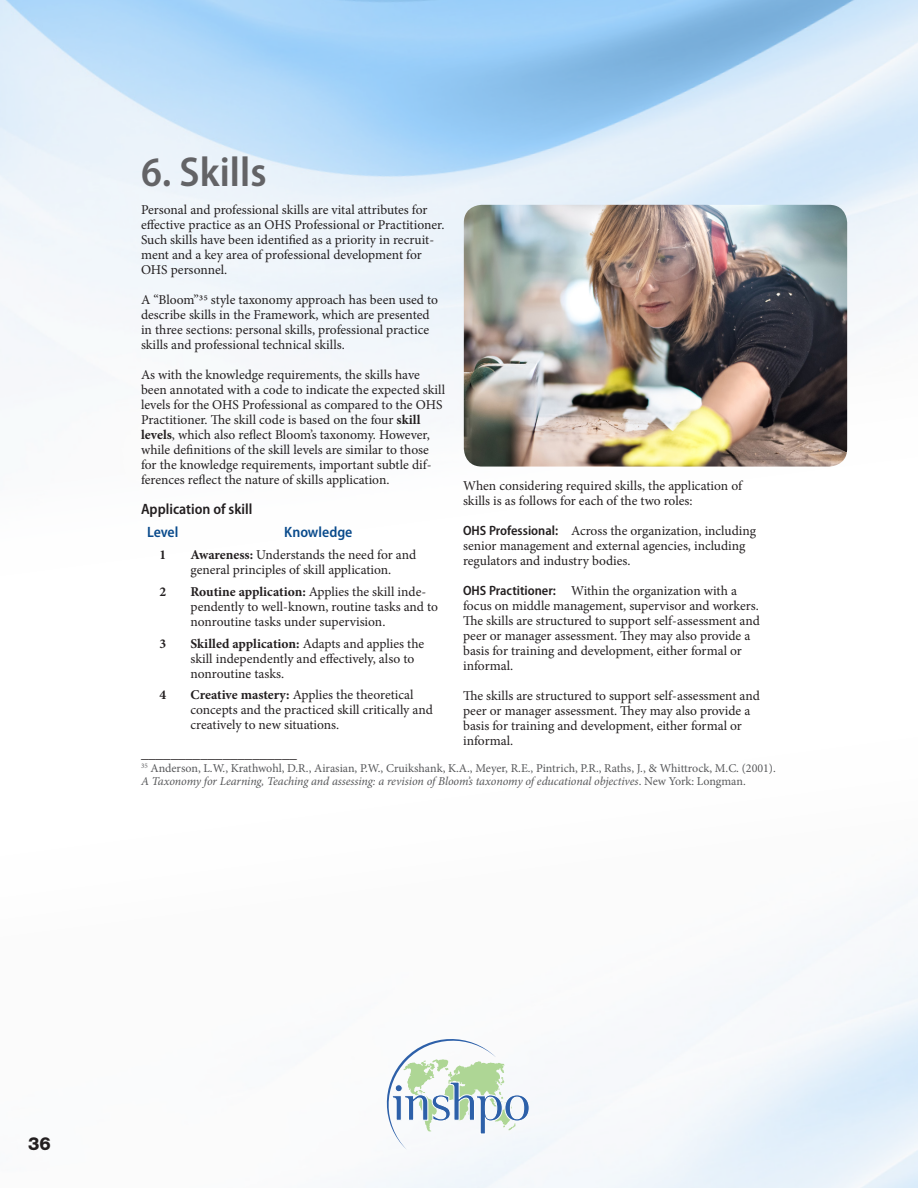
<style>
.page{position:relative;width:918px;height:1188px;background:#fff}
.page>*{position:absolute;margin:0;border:0;box-sizing:border-box;transform-origin:0 0}
.t1{font:600 semi-condensed 42px "Myriad Pro";color:#636366}
.t2{font:800 18px "Helvetica Neue LT Std";color:#231f20}
.t3{font:15px "Minion Pro";color:#231f20}
.t4{font:600 semi-condensed 15px "Myriad Pro";color:#231f20}
.BLUE_HEADER{font:600 semi-condensed 15px "Myriad Pro";color:#0a4b8c}
.t5{font:13.5px/15px "Minion Pro";color:#231f20}
.t6{font:700 13.5px "Minion Pro";color:#231f20}
.t7{font:12px/13.5px "Minion Pro";color:#57585a}
.s1{font-weight:700}
.s2{font-family:"Myriad Pro";font-weight:600;font-stretch:semi-condensed}
.s3{font-style:italic}
</style>
<div class="page">
<svg style="left:380px;top:1032px;width:149px;height:117px"></svg>
<img style="left:464px;top:205px;width:383px;height:262px">
<p class="t1" style="left:141px;top:149px;width:127px">6. Skills</p>
<p class="t5" style="left:141px;top:202px;width:305px">Personal and professional skills are vital attributes for effective practice as an OHS Professional or Practitioner.<br>Such skills have been identified as a priority in recruit&shy;ment and a key area of professional development for OHS personnel.</p>
<p class="t5" style="left:141px;top:292px;width:298px">A “Bloom”35 style taxonomy approach has been used to describe skills in the Framework, which are presented in three sections: personal skills, professional practice skills and professional technical skills.</p>
<p class="t5" style="left:141px;top:367px;width:306px">As with the knowledge requirements, the skills have been annotated with a code to indicate the expected skill levels for the OHS Professional as compared to the OHS Practitioner. The skill code is based on the four <span class="s1">skill levels</span>, which also reflect Bloom’s taxonomy. However, while definitions of the skill levels are similar to those for the knowledge requirements, important subtle dif&shy;ferences reflect the nature of skills application.</p>
<p class="t4" style="left:141px;top:501px;width:113px">Application of skill</p>
<p class="BLUE_HEADER" style="left:147px;top:524px;width:33px">Level</p>
<p class="BLUE_HEADER" style="left:284px;top:524px;width:70px">Knowledge</p>
<p class="t6" style="left:159px;top:545px;width:8px">1</p>
<p class="t5" style="left:190px;top:547px;width:227px"><span class="s1">Awareness:</span> Understands the need for and general principles of skill application.</p>
<p class="t6" style="left:159px;top:582px;width:8px">2</p>
<p class="t5" style="left:190px;top:584px;width:249px"><span class="s1">Routine application:</span> Applies the skill inde&shy;pendently to well-known, routine tasks and to nonroutine tasks under supervision.</p>
<p class="t6" style="left:159px;top:634px;width:8px">3</p>
<p class="t5" style="left:190px;top:636px;width:235px"><span class="s1">Skilled application:</span> Adapts and applies the skill independently and effectively, also to nonroutine tasks.</p>
<p class="t6" style="left:159px;top:686px;width:8px">4</p>
<p class="t5" style="left:190px;top:688px;width:244px"><span class="s1">Creative mastery:</span> Applies the theoretical concepts and the practiced skill critically and creatively to new situations.</p>
<p class="t5" style="left:463px;top:478px;width:280px">When considering required skills, the application of skills is as follows for each of the two roles:</p>
<p class="t5" style="left:463px;top:523px;width:294px"><span class="s2">OHS Professional:</span> Across the organization, including senior management and external agencies, including regulators and industry bodies.</p>
<p class="t5" style="left:463px;top:583px;width:297px"><span class="s2">OHS Practitioner:</span> Within the organization with a focus on middle management, supervisor and workers.</p>
<p class="t5" style="left:463px;top:613px;width:298px">The skills are structured to support self-assessment and peer or manager assessment. They may also provide a basis for training and development, either formal or informal.</p>
<p class="t5" style="left:463px;top:688px;width:298px">The skills are structured to support self-assessment and peer or manager assessment. They may also provide a basis for training and development, either formal or informal.</p>
<p class="t3" style="left:141px;top:743px;width:157px">_____________________</p>
<p class="t7" style="left:141px;top:761px;width:636px"><sup>35</sup> Anderson, L.W., Krathwohl, D.R., Airasian, P.W., Cruikshank, K.A., Meyer, R.E., Pintrich, P.R., Raths, J., &amp; Whittrock, M.C. (2001).<br><span class="s3">A Taxonomy for Learning, Teaching and assessing: a revision of Bloom’s taxonomy of educational objectives</span>. New York: Longman.</p>
<h2 class="t2" style="left:28px;top:1132px;width:24px">36</h2>
</div>
